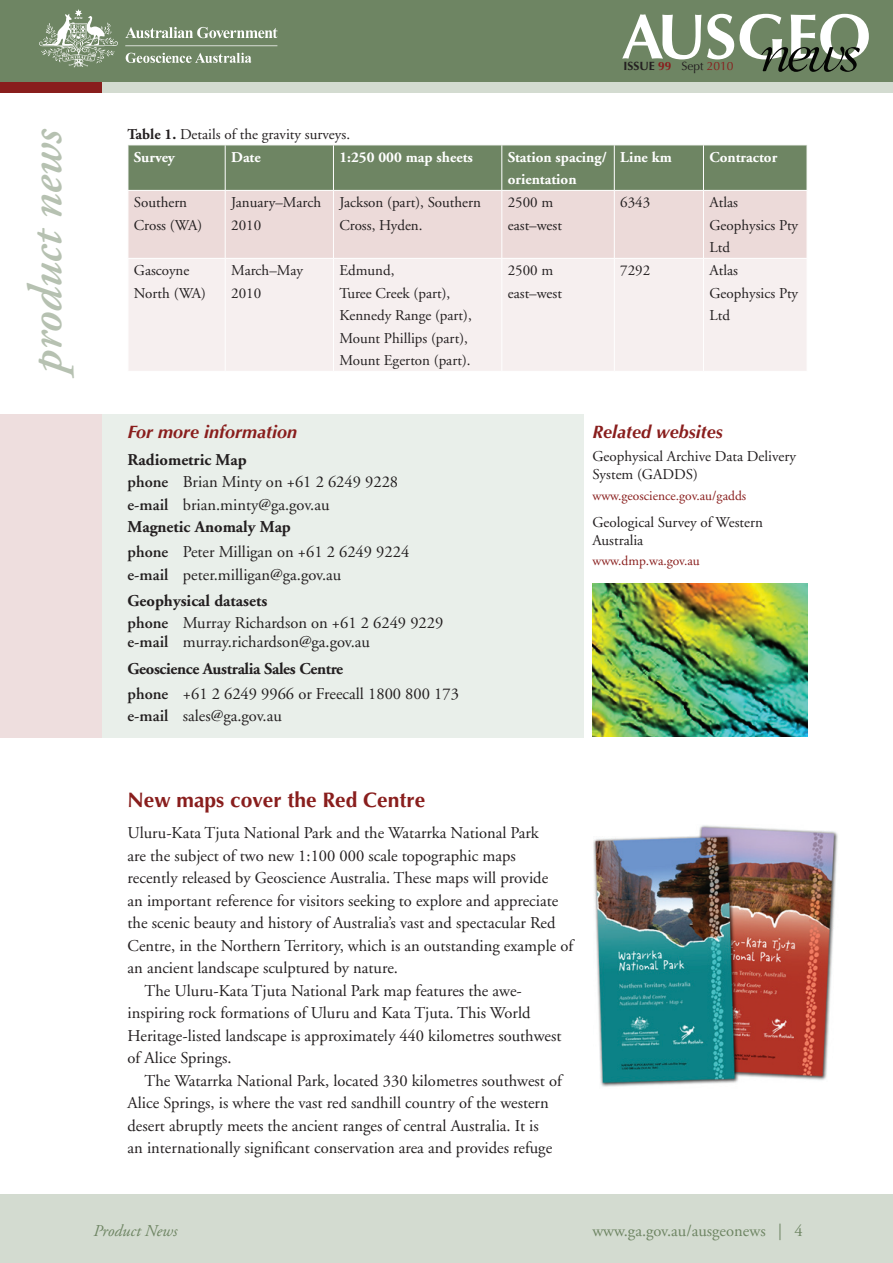
<style>
.page{position:relative;width:893px;height:1263px;background:#fff}
.page>*{position:absolute;margin:0;border:0;box-sizing:border-box;transform-origin:0 0}
.t1{font:italic 600 48px "Adobe Garamond";color:#b6c1b1}
.t2{font:700 21px "Optima";color:#891e1d}
.t3{font:italic 700 18px "Optima";color:#891e1d}
.t4{font:16.5px/22.5px "Adobe Garamond";color:#231f20}
.t5{font:700 16.5px/26.7px "Adobe Garamond";letter-spacing:-.02em;color:#231f20}
.t6{font:16.5px "Adobe Garamond";color:#6e8563}
.t7{font:italic 16.5px "Adobe Garamond";color:#6e8563}
.t8{font:15px/22.5px "Adobe Garamond";color:#231f20}
.t9{font:700 15px/22.5px "Adobe Garamond";color:#fff}
.t10{font:13.5px "Adobe Garamond";color:#891e1d}
.t11{font:700 12px "Optima";color:#231f20}
.s1{color:#891e1d}
.s2{font-weight:400}
.s3{font-weight:400;color:#891e1d}
.s4{font-weight:700}
.s5{font-weight:700;color:#fff}
.s6{font-weight:600}
.s7{font-style:inherit}
</style>
<div class="page">
<div style="left:0;top:13px;width:893px;height:80px;background:#d3dbd0"></div>
<div style="left:0;top:11px;width:102px;height:82px;background:#891e1d"></div>
<div style="left:0;top:0;width:893px;height:82px;background:#6e8563"></div>
<div style="left:0;top:1195px;width:893px;height:68px;background:#d3dbd0"></div>
<svg style="left:622px;top:14px;width:79px;height:45px"></svg>
<svg style="left:707px;top:14px;width:27px;height:45px"></svg>
<svg style="left:740px;top:14px;width:129px;height:58px"></svg>
<img style="left:39px;top:9px;width:239px;height:59px">
<div style="left:101px;top:414px;width:483px;height:323px;background:#e9efea"></div>
<div style="left:0;top:414px;width:101px;height:323px;background:#eedede"></div>
<img style="left:592px;top:584px;width:216px;height:153px">
<div style="left:129px;top:146px;width:678px;height:44px;background:#6e8563"></div>
<div style="left:129px;top:191px;width:678px;height:67px;background:#ecdad9"></div>
<div style="left:129px;top:259px;width:677px;height:112px;background:#f6efef"></div>
<hr style="left:225px;top:145px;width:1px;height:45px;background:#fff">
<hr style="left:333px;top:145px;width:1px;height:45px;background:#fff">
<hr style="left:501px;top:145px;width:1px;height:45px;background:#fff">
<hr style="left:614px;top:145px;width:1px;height:45px;background:#fff">
<hr style="left:703px;top:145px;width:1px;height:45px;background:#fff">
<hr style="left:225px;top:191px;width:1px;height:67px;background:#fff">
<hr style="left:333px;top:191px;width:1px;height:67px;background:#fff">
<hr style="left:501px;top:191px;width:1px;height:67px;background:#fff">
<hr style="left:614px;top:191px;width:1px;height:67px;background:#fff">
<hr style="left:703px;top:191px;width:1px;height:67px;background:#fff">
<hr style="left:225px;top:259px;width:1px;height:112px;background:#fff">
<hr style="left:333px;top:259px;width:1px;height:112px;background:#fff">
<hr style="left:501px;top:259px;width:1px;height:112px;background:#fff">
<hr style="left:614px;top:259px;width:1px;height:112px;background:#fff">
<hr style="left:703px;top:259px;width:1px;height:112px;background:#fff">
<img style="left:593px;top:825px;width:245px;height:262px">
<p class="t11" style="left:623px;top:59px;width:112px">issue <span class="s1">99</span> <span class="s2">Sept</span> <span class="s3">2010</span></p>
<h1 class="t1" style="left:20px;top:373px;width:246px;rotate:-90deg">product news</h1>
<p class="t8" style="left:134px;top:122px;width:218px;line-height:23.4px;text-indent:-6px"><span class="s4">Table 1.</span> Details of the gravity surveys.<br><span class="s5">Survey</span></p>
<p class="t9" style="left:231px;top:146px;width:31px">Date</p>
<p class="t9" style="left:339px;top:146px;width:135px">1:250 000 map sheets</p>
<p class="t9" style="left:508px;top:146px;width:100px">Station spacing/ orientation</p>
<p class="t9" style="left:620px;top:146px;width:53px">Line km</p>
<p class="t9" style="left:709px;top:146px;width:69px">Contractor</p>
<p class="t8" style="left:134px;top:192px;width:70px">Southern<br>Cross (WA)</p>
<p class="t8" style="left:231px;top:192px;width:91px">January–March<br>2010</p>
<p class="t8" style="left:339px;top:192px;width:143px">Jackson (part), Southern<br>Cross, Hyden.</p>
<p class="t8" style="left:508px;top:192px;width:56px">2500 m east–west</p>
<p class="t8" style="left:620px;top:192px;width:31px">6343</p>
<p class="t8" style="left:709px;top:192px;width:90px">Atlas<br>Geophysics Pty<br>Ltd</p>
<p class="t8" style="left:134px;top:260px;width:74px">Gascoyne<br>North (WA)</p>
<p class="t8" style="left:231px;top:260px;width:73px">March–May<br>2010</p>
<p class="t8" style="left:339px;top:260px;width:134px">Edmund,<br>Turee Creek (part),<br>Kennedy Range (part),<br>Mount Phillips (part),<br>Mount Egerton (part).</p>
<p class="t8" style="left:508px;top:260px;width:56px">2500 m east–west</p>
<p class="t8" style="left:620px;top:260px;width:31px">7292</p>
<p class="t8" style="left:709px;top:260px;width:90px">Atlas<br>Geophysics Pty<br>Ltd</p>
<p class="t3" style="left:128px;top:421px;width:171px">For more information</p>
<p class="t4" style="left:128px;top:449px;width:272px"><span class="s4">Radiometric Map<br></span><span class="s6">phone</span> Brian Minty on +61 2 6249 9228 <span class="s6">e-mail</span> brian.minty@ga.gov.au<br><span class="s4">Magnetic Anomaly Map</span></p>
<p class="t4" style="left:128px;top:541px;width:283px"><span class="s6">phone</span> Peter Milligan on +61 2 6249 9224 <span class="s6">e-mail</span> peter.milligan@ga.gov.au</p>
<p class="t4" style="left:128px;top:591px;width:317px;line-height:21.6px"><span class="s4">Geophysical datasets<br></span><span class="s6">phone</span> Murray Richardson on +61 2 6249 9229</p>
<p class="t5" style="left:128px;top:629px;width:244px"><span class="s6">e-mail</span> <span class="s2">murray.richardson@ga.gov.au<br></span>Geoscience Australia Sales Centre</p>
<p class="t4" style="left:128px;top:683px;width:333px"><span class="s6">phone</span> +61 2 6249 9966 or Freecall 1800 800 173 <span class="s6">e-mail</span> sales@ga.gov.au</p>
<p class="t3" style="left:592px;top:421px;width:132px">Related websites</p>
<p class="t8" style="left:592px;top:448px;width:205px;line-height:18px">Geophysical Archive Data Delivery<br>System (GADDS)</p>
<p class="t10" style="left:592px;top:488px;width:155px">www.geoscience.gov.au/gadds</p>
<p class="t8" style="left:592px;top:513px;width:172px;line-height:18px">Geological Survey of Western<br>Australia</p>
<p class="t10" style="left:592px;top:554px;width:109px">www.dmp.wa.gov.au</p>
<p class="t2" style="left:128px;top:788px;width:299px">New maps cover the Red Centre</p>
<p class="t4" style="left:128px;top:822px;width:413px">Uluru-Kata Tjuta National Park and the Watarrka National Park</p>
<p class="t4" style="left:128px;top:845px;width:390px">are the subject of two new 1:100 000 scale topographic maps</p>
<p class="t4" style="left:128px;top:867px;width:422px">recently released by Geoscience Australia. These maps will provide</p>
<p class="t4" style="left:128px;top:890px;width:432px">an important reference for visitors seeking to explore and appreciate</p>
<p class="t4" style="left:128px;top:912px;width:429px">the scenic beauty and history of Australia’s vast and spectacular Red</p>
<p class="t4" style="left:128px;top:935px;width:447px">Centre, in the Northern Territory, which is an outstanding example of</p>
<p class="t4" style="left:128px;top:957px;width:272px">an ancient landscape sculptured by nature.</p>
<p class="t4" style="left:145px;top:980px;width:379px">The Uluru-Kata Tjuta National Park map features the awe-</p>
<p class="t4" style="left:128px;top:1002px;width:404px">inspiring rock formations of Uluru and Kata Tjuta. This World</p>
<p class="t4" style="left:128px;top:1025px;width:435px">Heritage-listed landscape is approximately 440 kilometres southwest</p>
<p class="t4" style="left:128px;top:1047px;width:106px">of Alice Springs.</p>
<p class="t4" style="left:145px;top:1070px;width:419px">The Watarrka National Park, located 330 kilometres southwest of</p>
<p class="t4" style="left:128px;top:1092px;width:423px">Alice Springs, is where the vast red sandhill country of the western</p>
<p class="t4" style="left:128px;top:1115px;width:413px">desert abruptly meets the ancient ranges of central Australia. It is</p>
<p class="t4" style="left:128px;top:1137px;width:426px">an internationally significant conservation area and provides refuge</p>
<p class="t7" style="left:94px;top:1222px;width:85px">Product News</p>
<p class="t6" style="left:592px;top:1222px;width:212px">www.ga.gov.au/ausgeonews | <span class="s7">4</span></p>
</div>
